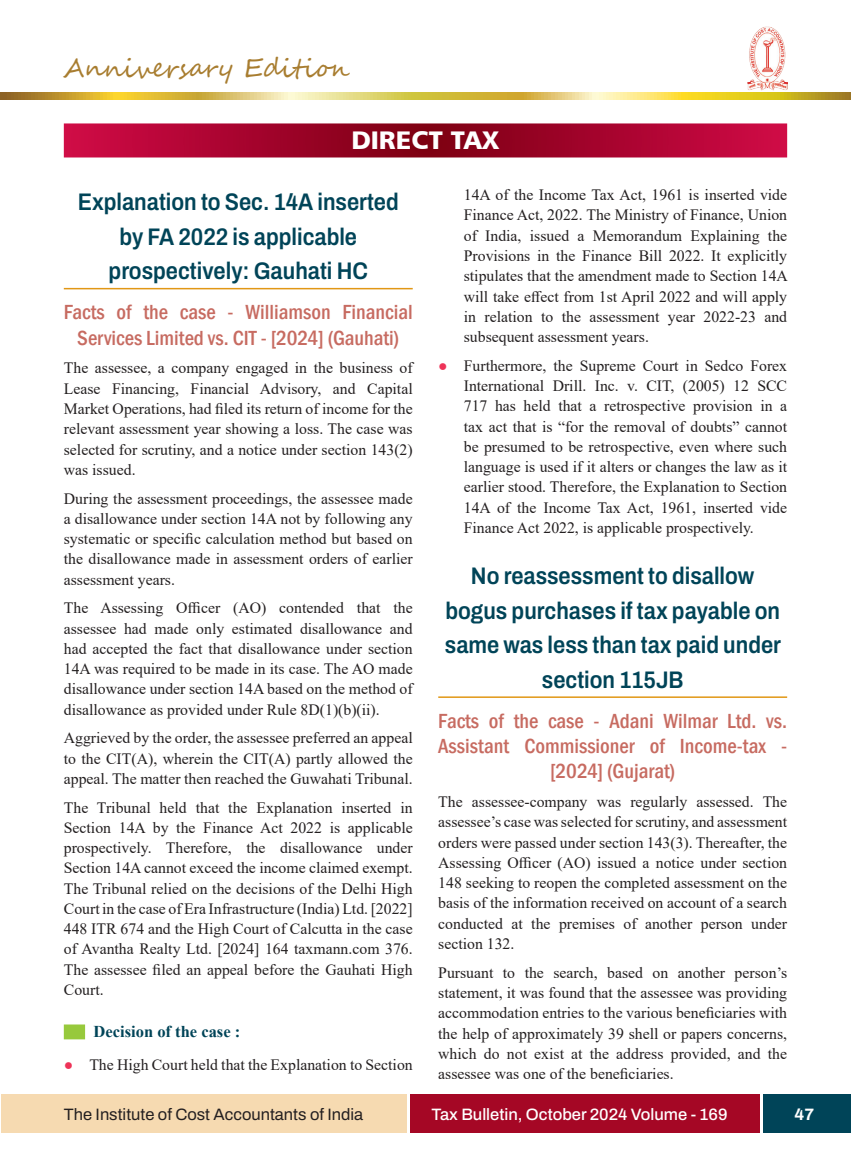
<style>
.page{position:relative;width:851px;height:1157px;background:#fff}
.page>*{position:absolute;margin:0;border:0;box-sizing:border-box;transform-origin:0 0}
.t1{font:25.5px "Segoe Script";color:#a87d30}
.Indirect___Direct{font:25.5px "Humanist 777 BT Black B";color:#fff}
.Notification_Head{font:600 semi-condensed 24px/34.5px "Archivo";color:#004458;text-align:center}
.Notification_Sub-Hea{font:500 condensed 21px/25.2px "Franklin Gothic";color:#c76b61;text-align:center}
.t2{font:16.5px "Archivo";color:#231f20}
.t3{font:500 16.5px "Archivo";color:#fff}
.New_Sub_Head{font:700 16.5px "Times New Roman";color:#004458}
.t4{font:700 16.5px "Archivo";color:#fff}
.Body{font:15.75px/20.2px "Times New Roman";color:#231f20;text-align:justify}
.s1{font-family:"Arial";font-weight:700;color:#ee3358}
</style>
<div class="page">
<div style="left:1px;top:1094px;width:405px;height:38px;background:#f6dab1"></div>
<div style="left:763px;top:1094px;width:87px;height:38px;background:#004458"></div>
<div style="left:410px;top:1094px;width:349px;height:38px;background:#a50725"></div>
<img style="left:747px;top:26px;width:40px;height:64px">
<svg style="left:0;top:92px;width:850px;height:8px;background:#dbc252"></svg>
<svg style="left:64px;top:123px;width:723px;height:34px;background:#a7072f"></svg>
<hr style="left:64px;top:288px;width:348px;height:1px;background:#e19715">
<div style="left:64px;top:1024px;width:176px;height:15px;background:#97c93c"></div>
<div style="left:85px;top:1020px;width:185px;height:21px;background:#fff"></div>
<hr style="left:438px;top:696px;width:349px;height:2px;background:#e19715">
<h1 class="t1" style="left:63px;top:48px;width:288px">Anniversary Edition</h1>
<p class="Indirect___Direct" style="left:351px;top:124px;width:150px">DIRECT TAX</p>
<p class="Notification_Head" style="left:78px;top:185px;width:322px">Explanation to Sec. 14A inserted by FA 2022 is applicable prospectively: Gauhati HC</p>
<p class="Notification_Sub-Hea" style="left:64px;top:300px;width:350px">Facts of the case - Williamson Financial<br>Services Limited vs. CIT - [2024] (Gauhati)</p>
<p class="Body" style="left:64px;top:357px;width:350px">The assessee, a company engaged in the business of Lease Financing, Financial Advisory, and Capital Market Operations, had filed its return of income for the relevant assessment year showing a loss. The case was selected for scrutiny, and a notice under section 143(2) was issued.</p>
<p class="Body" style="left:64px;top:487px;width:350px">During the assessment proceedings, the assessee made a disallowance under section 14A not by following any systematic or specific calculation method but based on the disallowance made in assessment orders of earlier assessment years.</p>
<p class="Body" style="left:64px;top:597px;width:350px">The Assessing Officer (AO) contended that the assessee had made only estimated disallowance and had accepted the fact that disallowance under section 14A was required to be made in its case. The AO made disallowance under section 14A based on the method of disallowance as provided under Rule 8D(1)(b)(ii).</p>
<p class="Body" style="left:64px;top:727px;width:350px">Aggrieved by the order, the assessee preferred an appeal to the CIT(A), wherein the CIT(A) partly allowed the appeal. The matter then reached the Guwahati Tribunal.</p>
<p class="Body" style="left:64px;top:796px;width:350px">The Tribunal held that the Explanation inserted in Section 14A by the Finance Act 2022 is applicable prospectively. Therefore, the disallowance under Section 14A cannot exceed the income claimed exempt.<br>The Tribunal relied on the decisions of the Delhi High Court in the case of Era Infrastructure (India) Ltd. [2022] 448 ITR 674 and the High Court of Calcutta in the case of Avantha Realty Ltd. [2024] 164 taxmann.com 376.<br>The assessee filed an appeal before the Gauhati High Court.</p>
<p class="New_Sub_Head" style="left:94px;top:1019px;width:148px">Decision of the case :</p>
<p class="Body" style="left:64px;top:1054px;width:350px"><span class="s1">●</span> The High Court held that the Explanation to Section</p>
<p class="Body" style="left:463px;top:184px;width:326px">14A of the Income Tax Act, 1961 is inserted vide Finance Act, 2022. The Ministry of Finance, Union of India, issued a Memorandum Explaining the Provisions in the Finance Bill 2022. It explicitly stipulates that the amendment made to Section 14A will take effect from 1st April 2022 and will apply in relation to the assessment year 2022-23 and subsequent assessment years.</p>
<p class="Body" style="left:463px;top:355px;width:325px;text-indent:-26px"><span class="s1">●</span> Furthermore, the Supreme Court in Sedco Forex International Drill. Inc. v. CIT, (2005) 12 SCC 717 has held that a retrospective provision in a tax act that is “for the removal of doubts” cannot be presumed to be retrospective, even where such language is used if it alters or changes the law as it earlier stood. Therefore, the Explanation to Section 14A of the Income Tax Act, 1961, inserted vide Finance Act 2022, is applicable prospectively.</p>
<p class="Notification_Head" style="left:445px;top:559px;width:337px">No reassessment to disallow bogus purchases if tax payable on same was less than tax paid under section 115JB</p>
<p class="Notification_Sub-Hea" style="left:438px;top:708px;width:350px">Facts of the case - Adani Wilmar Ltd. vs.<br>Assistant Commissioner of Income-tax - [2024] (Gujarat)</p>
<p class="Body" style="left:438px;top:791px;width:350px">The assessee-company was regularly assessed. The assessee’s case was selected for scrutiny, and assessment orders were passed under section 143(3). Thereafter, the Assessing Officer (AO) issued a notice under section 148 seeking to reopen the completed assessment on the basis of the information received on account of a search conducted at the premises of another person under section 132.</p>
<p class="Body" style="left:438px;top:961px;width:350px">Pursuant to the search, based on another person’s statement, it was found that the assessee was providing accommodation entries to the various beneficiaries with the help of approximately 39 shell or papers concerns, which do not exist at the address provided, and the assessee was one of the beneficiaries.</p>
<p class="t2" style="left:64px;top:1102px;width:301px">The Institute of Cost Accountants of India</p>
<p class="t4" style="left:794px;top:1102px;width:21px">47</p>
<p class="t3" style="left:431px;top:1102px;width:298px">Tax Bulletin, October 2024 Volume - 169</p>
</div>
